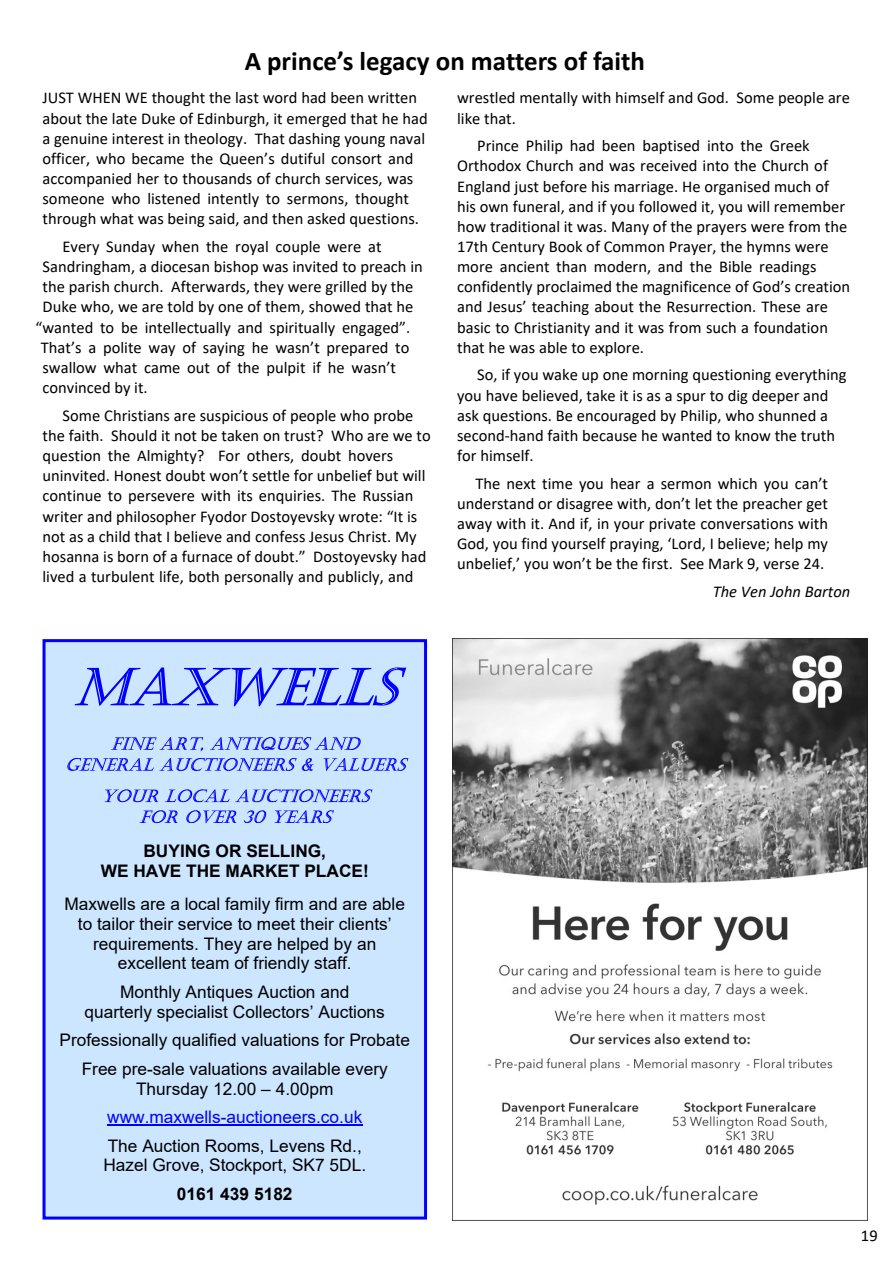
<style>
.page{position:relative;width:893px;height:1263px;background:#fff}
.page>*{position:absolute;margin:0;border:0;box-sizing:border-box;transform-origin:0 0}
.t1{font:700 27px "Calibri";color:#000}
.t2{font:17.25px/19.8px "Arial";color:#000;text-align:center}
.t3{font:700 17.25px/19.8px "Arial";color:#000;text-align:center}
.t4{font:17.25px "Arial";color:#00f}
.t5{font:16.5px/20.1px "Calibri";color:#000}
.t6{font:italic 16.5px "Calibri";color:#000}
</style>
<div class="page">
<img style="left:453px;top:638px;width:414px;height:582px">
<div style="left:44px;top:641px;width:382px;height:577px;background:#cce6ff"></div>
<div style="left:43px;top:639px;width:384px;height:580px;border:3px solid #00f"></div>
<svg style="left:75px;top:667px;width:331px;height:39px"></svg>
<svg style="left:111px;top:737px;width:92px;height:14px"></svg>
<svg style="left:210px;top:737px;width:151px;height:13px"></svg>
<svg style="left:67px;top:758px;width:247px;height:13px"></svg>
<svg style="left:323px;top:758px;width:85px;height:13px"></svg>
<svg style="left:104px;top:789px;width:54px;height:13px"></svg>
<svg style="left:165px;top:789px;width:207px;height:13px"></svg>
<svg style="left:139px;top:810px;width:39px;height:13px"></svg>
<svg style="left:186px;top:810px;width:50px;height:13px"></svg>
<svg style="left:244px;top:810px;width:22px;height:13px"></svg>
<svg style="left:274px;top:810px;width:60px;height:13px"></svg>
<hr style="left:107px;top:1124px;width:255px;height:1px;background:#00f">
<h1 class="t1" style="left:245px;top:49px;width:402px">A prince’s legacy on matters of faith</h1>
<p class="t5" style="left:43px;top:89px;width:387px">JUST WHEN WE thought the last word had been written about the late Duke of Edinburgh, it emerged that he had a genuine interest in theology. That dashing young naval officer, who became the Queen’s dutiful consort and accompanied her to thousands of church services, was someone who listened intently to sermons, thought through what was being said, and then asked questions.</p>
<p class="t5" style="left:63px;top:238px;width:321px">Every Sunday when the royal couple were at</p>
<p class="t5" style="left:43px;top:258px;width:382px">Sandringham, a diocesan bishop was invited to preach in</p>
<p class="t5" style="left:43px;top:278px;width:372px">the parish church. Afterwards, they were grilled by the</p>
<p class="t5" style="left:43px;top:298px;width:372px">Duke who, we are told by one of them, showed that he</p>
<p class="t5" style="left:36px;top:318px;width:376px">“wanted to be intellectually and spiritually engaged”.</p>
<p class="t5" style="left:41px;top:339px;width:370px">That’s a polite way of saying he wasn’t prepared to</p>
<p class="t5" style="left:43px;top:359px;width:355px">swallow what came out of the pulpit if he wasn’t</p>
<p class="t5" style="left:43px;top:379px;width:107px">convinced by it.</p>
<p class="t5" style="left:43px;top:407px;width:390px;text-indent:20px">Some Christians are suspicious of people who probe the faith. Should it not be taken on trust? Who are we to question the Almighty? For others, doubt hovers uninvited. Honest doubt won’t settle for unbelief but will continue to persevere with its enquiries. The Russian writer and philosopher Fyodor Dostoyevsky wrote: “It is not as a child that I believe and confess Jesus Christ. My hosanna is born of a furnace of doubt.” Dostoyevsky had lived a turbulent life, both personally and publicly, and</p>
<p class="t5" style="left:457px;top:89px;width:394px">wrestled mentally with himself and God. Some people are like that.</p>
<p class="t5" style="left:457px;top:137px;width:395px;text-indent:20px">Prince Philip had been baptised into the Greek Orthodox Church and was received into the Church of England just before his marriage. He organised much of his own funeral, and if you followed it, you will remember how traditional it was. Many of the prayers were from the 17th Century Book of Common Prayer, the hymns were more ancient than modern, and the Bible readings confidently proclaimed the magnificence of God’s creation and Jesus’ teaching about the Resurrection. These are basic to Christianity and it was from such a foundation that he was able to explore.</p>
<p class="t5" style="left:457px;top:366px;width:391px;text-indent:20px">So, if you wake up one morning questioning everything you have believed, take it is as a spur to dig deeper and ask questions. Be encouraged by Philip, who shunned a second-hand faith because he wanted to know the truth for himself.</p>
<p class="t5" style="left:457px;top:474px;width:372px;text-align:justify;text-indent:18px">The next time you hear a sermon which you can’t understand or disagree with, don’t let the preacher get away with it. And if, in your private conversations with God, you find yourself praying, ‘Lord, I believe; help my unbelief,’ you won’t be the first. See Mark 9, verse 24.</p>
<p class="t6" style="left:713px;top:585px;width:139px">The Ven John Barton</p>
<p class="t3" style="left:101px;top:842px;width:270px">BUYING OR SELLING,<br>WE HAVE THE MARKET PLACE!</p>
<p class="t2" style="left:64px;top:895px;width:342px">Maxwells are a local family firm and are able to tailor their service to meet their clients’ requirements. They are helped by an excellent team of friendly staff.</p>
<p class="t2" style="left:85px;top:983px;width:302px">Monthly Antiques Auction and quarterly specialist Collectors’ Auctions</p>
<p class="t2" style="left:60px;top:1027px;width:352px;line-height:28.5px">Professionally qualified valuations for Probate<br>Free pre-sale valuations available every</p>
<p class="t2" style="left:136px;top:1080px;width:199px">Thursday 12.00 – 4.00pm</p>
<p class="t4" style="left:107px;top:1110px;width:257px">www.maxwells-auctioneers.co.uk</p>
<p class="t2" style="left:103px;top:1137px;width:264px;text-align:left">The Auction Rooms, Levens Rd.,<br>Hazel Grove, Stockport, SK7 5DL.</p>
<p class="t3" style="left:177px;top:1185px;width:117px">0161 439 5182</p>
<p class="t5" style="left:861px;top:1227px;width:18px">19</p>
</div>
